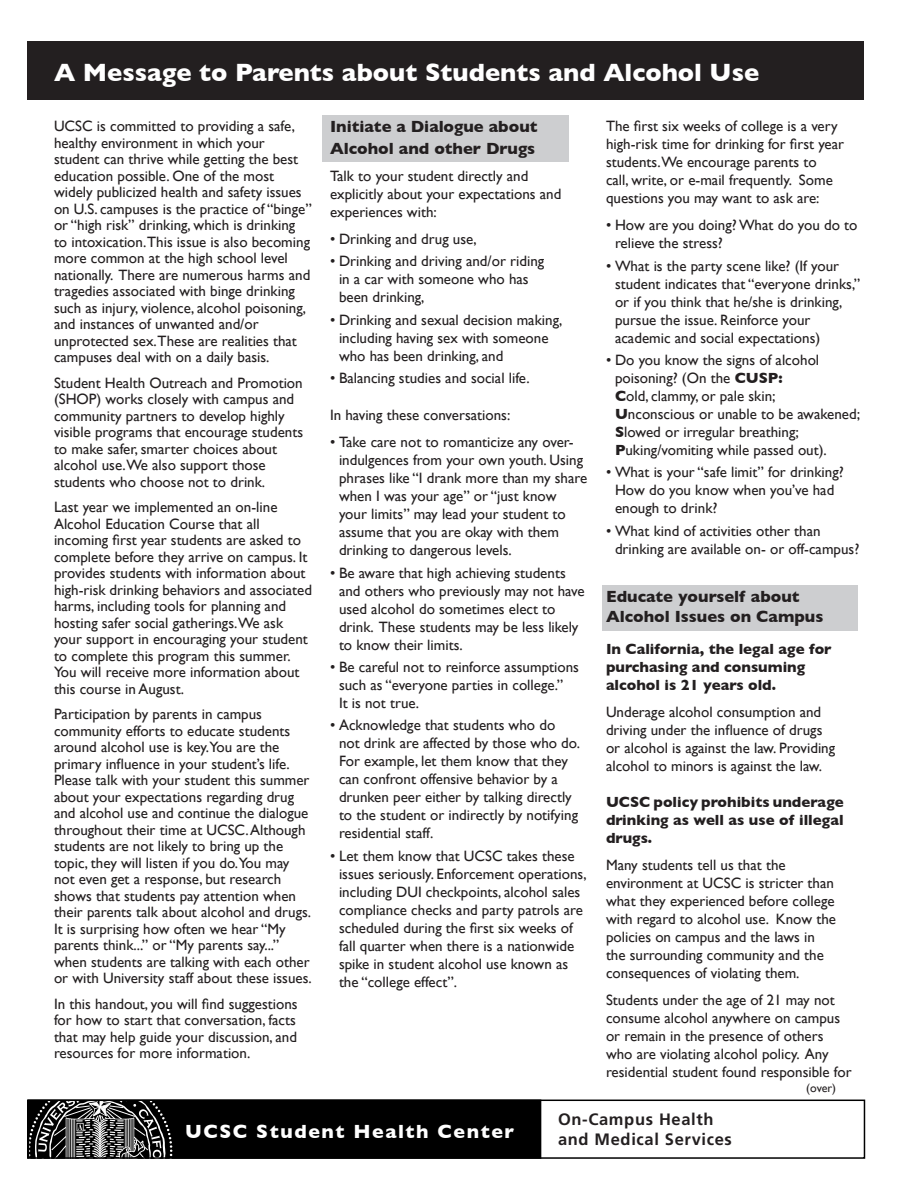
<style>
.page{position:relative;width:918px;height:1188px;background:#fff}
.page>*{position:absolute;margin:0;border:0;box-sizing:border-box;transform-origin:0 0}
.Title_Reversed{font:700 25.5px "Gill Sans";color:#fff}
.body{font:700 19.5px "Gill Sans";letter-spacing:.08em;color:#fff}
.Body_Text{font:700 16.5px/21.6px "Gill Sans";color:#231f20}
.Bullet{font:700 16.5px/19.8px "Gill Sans";color:#231f20}
.Form_Body{font:700 16.5px/19.5px "Frutiger";letter-spacing:.04em;color:#231f20}
.Body_Text-2{font:15px/16.5px "Gill Sans";color:#231f20}
.Bullet-2{font:15px/18px "Gill Sans";color:#231f20}
.Body_Text-3{font:700 15px/18px "Gill Sans";color:#231f20}
.Body_Text-4{font:12px "Gill Sans";color:#231f20}
.s1{font-weight:700}
</style>
<div class="page">
<div style="left:27px;top:1100px;width:514px;height:59px;background:#000"></div>
<svg style="left:31px;top:1103px;width:141px;height:53px"></svg>
<div style="left:28px;top:1100px;width:837px;height:59px;border:2px solid #000"></div>
<div style="left:28px;top:41px;width:836px;height:59px;background:#231f20"></div>
<div style="left:602px;top:585px;width:256px;height:46px;background:#cdced0"></div>
<div style="left:322px;top:115px;width:247px;height:47px;background:#cdced0"></div>
<p class="Title_Reversed" style="left:54px;top:58px;width:707px">A Message to Parents about Students and Alcohol Use</p>
<p class="Body_Text-2" style="left:54px;top:118px;width:259px">UCSC is committed to providing a safe, healthy environment in which your student can thrive while getting the best education possible. One of the most widely publicized health and safety issues on U.S. campuses is the practice of “binge” or “high risk” drinking, which is drinking to intoxication.This issue is also becoming more common at the high school level nationally. There are numerous harms and tragedies associated with binge drinking such as injury, violence, alcohol poisoning, and instances of unwanted and/or unprotected sex.These are realities that campuses deal with on a daily basis.</p>
<p class="Body_Text-2" style="left:54px;top:374px;width:251px">Student Health Outreach and Promotion (SHOP) works closely with campus and community partners to develop highly visible programs that encourage students to make safer, smarter choices about alcohol use.We also support those students who choose not to drink.</p>
<p class="Body_Text-2" style="left:54px;top:499px;width:260px">Last year we implemented an on-line Alcohol Education Course that all incoming first year students are asked to complete before they arrive on campus. It provides students with information about high-risk drinking behaviors and associated harms, including tools for planning and hosting safer social gatherings.We ask your support in encouraging your student to complete this program this summer.<br>You will receive more information about this course in August.</p>
<p class="Body_Text-2" style="left:54px;top:706px;width:259px">Participation by parents in campus community efforts to educate students around alcohol use is key.You are the primary influence in your student’s life.<br>Please talk with your student this summer about your expectations regarding drug and alcohol use and continue the dialogue throughout their time at UCSC. Although students are not likely to bring up the topic, they will listen if you do.You may not even get a response, but research shows that students pay attention when their parents talk about alcohol and drugs.<br>It is surprising how often we hear “My parents think...” or “My parents say...” when students are talking with each other or with University staff about these issues.</p>
<p class="Body_Text-2" style="left:54px;top:995px;width:245px;text-align:justify">In this handout, you will find suggestions for how to start that conversation, facts that may help guide your discussion, and resources for more information.</p>
<p class="Body_Text" style="left:330px;top:116px;width:209px">Initiate a Dialogue about<br>Alcohol and other Drugs</p>
<p class="Body_Text-2" style="left:330px;top:167px;width:233px;line-height:18px">Talk to your student directly and explicitly about your expectations and experiences with:</p>
<p class="Bullet-2" style="left:330px;top:230px;width:148px">• Drinking and drug use,</p>
<p class="Bullet-2" style="left:339px;top:252px;width:207px;text-indent:-9px">• Drinking and driving and/or riding in a car with someone who has been drinking,</p>
<p class="Bullet-2" style="left:339px;top:310px;width:225px;text-indent:-9px">• Drinking and sexual decision making, including having sex with someone who has been drinking, and</p>
<p class="Bullet-2" style="left:330px;top:369px;width:201px">• Balancing studies and social life.</p>
<p class="Body_Text-2" style="left:330px;top:407px;width:182px">In having these conversations:</p>
<p class="Bullet-2" style="left:339px;top:433px;width:250px;text-indent:-9px">• Take care not to romanticize any over&shy;indulgences from your own youth. Using phrases like “I drank more than my share when I was your age” or “just know your limits” may lead your student to assume that you are okay with them drinking to dangerous levels.</p>
<p class="Bullet-2" style="left:339px;top:563px;width:247px;text-indent:-9px">• Be aware that high achieving students and others who previously may not have used alcohol do sometimes elect to drink. These students may be less likely to know their limits.</p>
<p class="Bullet-2" style="left:339px;top:658px;width:242px;text-indent:-9px">• Be careful not to reinforce assumptions such as “everyone parties in college.”<br>It is not true.</p>
<p class="Bullet-2" style="left:339px;top:716px;width:243px;text-indent:-9px">• Acknowledge that students who do<br>not drink are affected by those who do.<br>For example, let them know that they can confront offensive behavior by a drunken peer either by talking directly to the student or indirectly by notifying residential staff.</p>
<p class="Bullet-2" style="left:339px;top:846px;width:249px;text-indent:-9px">• Let them know that UCSC takes these issues seriously. Enforcement operations, including DUI checkpoints, alcohol sales compliance checks and party patrols are scheduled during the first six weeks of fall quarter when there is a nationwide spike in student alcohol use known as the “college effect”.</p>
<p class="Body_Text-2" style="left:606px;top:117px;width:240px;line-height:18px">The first six weeks of college is a very high-risk time for drinking for first year students.We encourage parents to<br>call, write, or e-mail frequently. Some questions you may want to ask are:</p>
<p class="Bullet-2" style="left:615px;top:216px;width:244px;text-indent:-9px">• How are you doing? What do you do to relieve the stress?</p>
<p class="Bullet-2" style="left:615px;top:256px;width:247px;text-indent:-9px">• What is the party scene like? (If your student indicates that “everyone drinks,” or if you think that he/she is drinking, pursue the issue. Reinforce your academic and social expectations)</p>
<p class="Bullet-2" style="left:615px;top:351px;width:247px;text-indent:-9px">• Do you know the signs of alcohol poisoning? (On the <span class="s1">CUSP:<br>C</span>old, clammy, or pale skin;<br><span class="s1">U</span>nconscious or unable to be awakened;<br><span class="s1">S</span>lowed or irregular breathing;<br><span class="s1">P</span>uking/vomiting while passed out).</p>
<p class="Bullet-2" style="left:615px;top:463px;width:230px;text-indent:-9px">• What is your “safe limit” for drinking?<br>How do you know when you’ve had enough to drink?</p>
<p class="Bullet-2" style="left:615px;top:521px;width:246px;text-indent:-9px">• What kind of activities other than drinking are available on- or off-campus?</p>
<p class="Bullet" style="left:606px;top:586px;width:219px">Educate yourself about<br>Alcohol Issues on Campus</p>
<p class="Body_Text-3" style="left:606px;top:640px;width:227px">In California, the legal age for purchasing and consuming alcohol is 21 years old.</p>
<p class="Body_Text-2" style="left:606px;top:703px;width:231px;line-height:18px">Underage alcohol consumption and driving under the influence of drugs or alcohol is against the law. Providing alcohol to minors is against the law.</p>
<p class="Body_Text-3" style="left:606px;top:793px;width:239px;text-align:justify">UCSC policy prohibits underage drinking as well as use of illegal drugs.</p>
<p class="Body_Text-2" style="left:606px;top:856px;width:232px;line-height:18px">Many students tell us that the environment at UCSC is stricter than what they experienced before college with regard to alcohol use. Know the policies on campus and the laws in the surrounding community and the consequences of violating them.</p>
<p class="Body_Text-2" style="left:606px;top:991px;width:247px;line-height:18px">Students under the age of 21 may not consume alcohol anywhere on campus or remain in the presence of others who are violating alcohol policy. Any residential student found responsible for</p>
<p class="Body_Text-4" style="left:806px;top:1081px;width:31px">(over)</p>
<p class="body" style="left:185px;top:1120px;width:331px">UCSC Student Health Center</p>
<p class="Form_Body" style="left:558px;top:1110px;width:175px">On-Campus Health and Medical Services</p>
</div>
